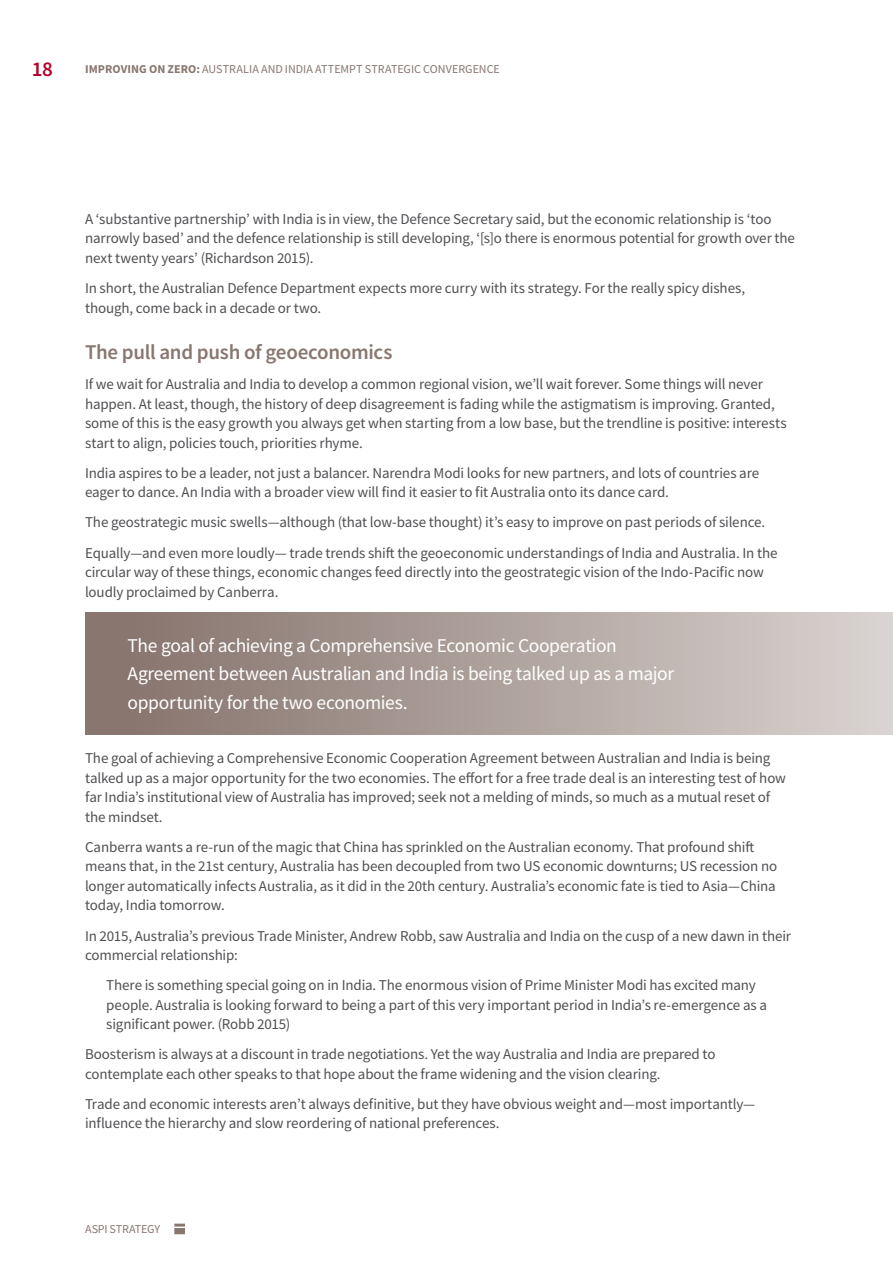
<style>
.page{position:relative;width:893px;height:1263px;background:#fff}
.page>*{position:absolute;margin:0;border:0;box-sizing:border-box;transform-origin:0 0}
.t1{font:600 21px "Source Sans Pro";letter-spacing:-.015em;color:#89766f}
.t2{font:600 21px "Source Sans Pro";color:#b3002d}
.t3{font:19.5px/28.5px "Source Sans Pro";letter-spacing:-.015em;color:#fff}
.Text{font:15px/19.5px "Source Sans Pro";letter-spacing:-.01em;color:#504f53}
.Text_Indented{font:15px/19.5px "Source Sans Pro";letter-spacing:-.01em;color:#504f53}
.t4{font:12px "Source Sans Pro";letter-spacing:-.015em;color:#89766f}
.t5{font:700 12px "Source Sans Pro";letter-spacing:.005em;color:#89766f}
.s1{font-weight:400}
</style>
<div class="page">
<svg style="left:174px;top:1223px;width:11px;height:11px"></svg>
<div style="left:85px;top:612px;width:808px;height:122px;background:linear-gradient(to right,#837068,#d9d3d1)"></div>
<h1 class="t2" style="left:32px;top:55px;width:23px">18</h1>
<p class="t5" style="left:85px;top:60px;width:131px">IMPROVING ON ZERO: <span class="s1">Australia</span></p>
<p class="t4" style="left:261px;top:61px;width:9px">and</p>
<p class="t4" style="left:285px;top:61px;width:11px">India</p>
<p class="t4" style="left:315px;top:61px;width:8px">attempt</p>
<p class="t4" style="left:365px;top:61px;width:8px">strategic</p>
<p class="t4" style="left:423px;top:61px;width:8px">convergence</p>
<p class="Text" style="left:85px;top:209px;width:711px">A ‘substantive partnership’ with India is in view, the Defence Secretary said, but the economic relationship is ‘too narrowly based’ and the defence relationship is still developing, ‘[s]o there is enormous potential for growth over the next twenty years’ (Richardson 2015).</p>
<p class="Text" style="left:85px;top:278px;width:662px">In short, the Australian Defence Department expects more curry with its strategy. For the really spicy dishes, though, come back in a decade or two.</p>
<h2 class="t1" style="left:85px;top:338px;width:309px">The pull and push of geoeconomics</h2>
<p class="Text" style="left:85px;top:374px;width:703px">If we wait for Australia and India to develop a common regional vision, we’ll wait forever. Some things will never happen. At least, though, the history of deep disagreement is fading while the astigmatism is improving. Granted, some of this is the easy growth you always get when starting from a low base, but the trendline is positive: interests start to align, policies touch, priorities rhyme.</p>
<p class="Text" style="left:85px;top:463px;width:676px">India aspires to be a leader, not just a balancer. Narendra Modi looks for new partners, and lots of countries are eager to dance. An India with a broader view will find it easier to fit Australia onto its dance card.</p>
<p class="Text" style="left:85px;top:513px;width:682px">The geostrategic music swells—although (that low-base thought) it’s easy to improve on past periods of silence.</p>
<p class="Text" style="left:85px;top:543px;width:694px">Equally—and even more loudly— trade trends shift the geoeconomic understandings of India and Australia. In the circular way of these things, economic changes feed directly into the geostrategic vision of the Indo-Pacific now loudly proclaimed by Canberra.</p>
<h2 class="t3" style="left:128px;top:631px;width:548px">The goal of achieving a Comprehensive Economic Cooperation<br>Agreement between Australian and India is being talked up as a major opportunity for the two economies.</h2>
<p class="Text" style="left:85px;top:748px;width:702px">The goal of achieving a Comprehensive Economic Cooperation Agreement between Australian and India is being talked up as a major opportunity for the two economies. The effort for a free trade deal is an interesting test of how far India’s institutional view of Australia has improved; seek not a melding of minds, so much as a mutual reset of the mindset.</p>
<p class="Text" style="left:85px;top:837px;width:694px">Canberra wants a re-run of the magic that China has sprinkled on the Australian economy. That profound shift means that, in the 21st century, Australia has been decoupled from two US economic downturns; US recession no longer automatically infects Australia, as it did in the 20th century. Australia’s economic fate is tied to Asia—China today, India tomorrow.</p>
<p class="Text" style="left:85px;top:926px;width:708px">In 2015, Australia’s previous Trade Minister, Andrew Robb, saw Australia and India on the cusp of a new dawn in their commercial relationship:</p>
<p class="Text_Indented" style="left:106px;top:975px;width:662px">There is something special going on in India. The enormous vision of Prime Minister Modi has excited many people. Australia is looking forward to being a part of this very important period in India’s re-emergence as a significant power. (Robb 2015)</p>
<p class="Text" style="left:85px;top:1044px;width:632px">Boosterism is always at a discount in trade negotiations. Yet the way Australia and India are prepared to contemplate each other speaks to that hope about the frame widening and the vision clearing.</p>
<p class="Text" style="left:85px;top:1094px;width:672px">Trade and economic interests aren’t always definitive, but they have obvious weight and—most importantly— influence the hierarchy and slow reordering of national preferences.</p>
<p class="t4" style="left:85px;top:1221px;width:77px">ASPI STRATEGY</p>
</div>
